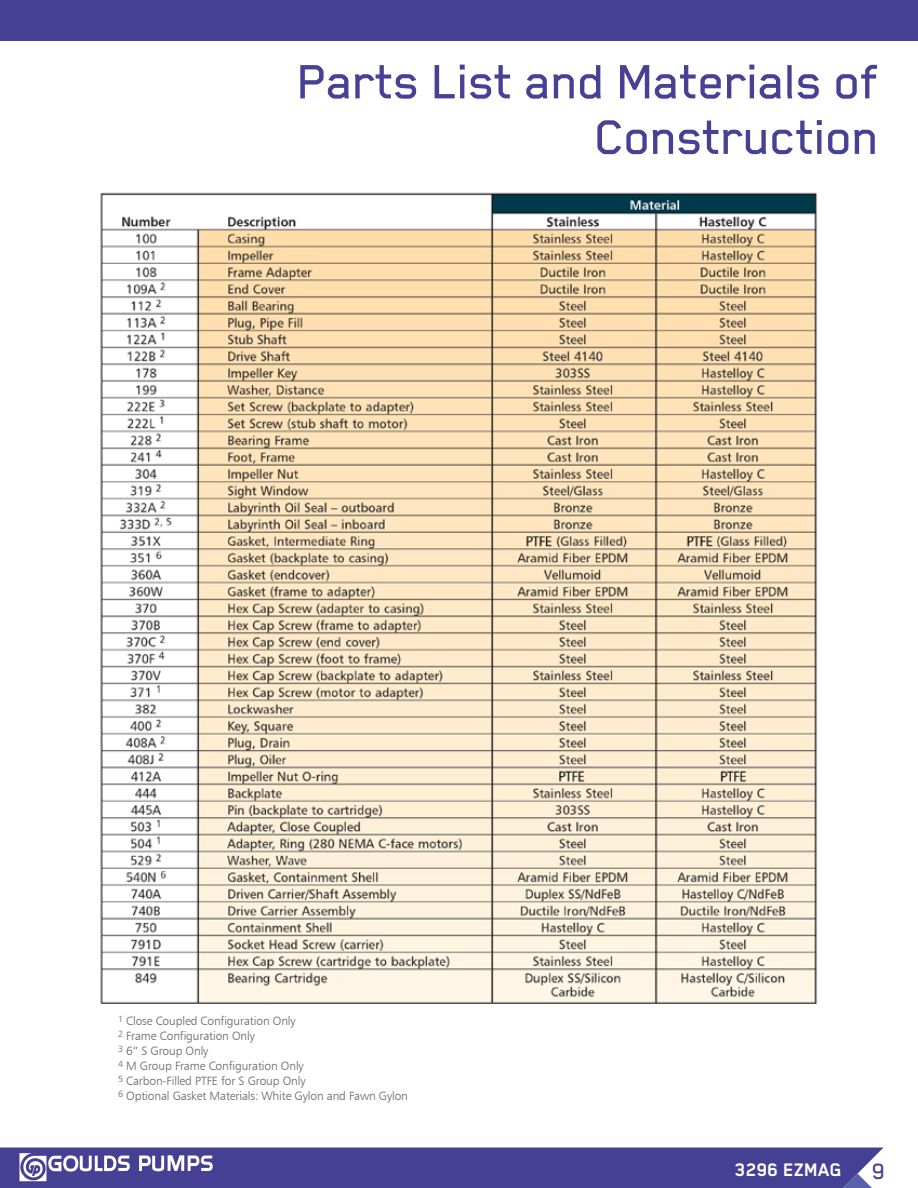
<style>
.page{position:relative;width:918px;height:1188px;background:#fff}
.page>*{position:absolute;margin:0;border:0;box-sizing:border-box;transform-origin:0 0}
.t1{font:500 55.5px/55.5px "Blender Pro";letter-spacing:-.01em;color:#464194;text-align:right}
.t2{font:700 21px "Blender Pro";color:#fff}
.t3{font:12px/15px "Humanist 777 BT Light B";letter-spacing:-.01em;color:#636466}
.s1{font-weight:500;font-size:25.5px;color:#464194}
</style>
<div class="page">
<div style="left:0;top:0;width:918px;height:40px;background:#454094"></div>
<svg style="left:0;top:1148px;width:883px;height:40px;background:#504c9a"></svg>
<img style="left:100px;top:192px;width:717px;height:812px">
<h1 class="t1" style="left:298px;top:52px;width:584px">Parts List and Materials of<br>Construction</h1>
<p class="t3" style="left:118px;top:1014px;width:291px"><sup>1</sup> Close Coupled Configuration Only<br><sup>2</sup> Frame Configuration Only<br><sup>3</sup> 6” S Group Only<br><sup>4</sup> M Group Frame Configuration Only<br><sup>5</sup> Carbon-Filled PTFE for S Group Only<br><sup>6</sup> Optional Gasket Materials: White Gylon and Fawn Gylon</p>
<h2 class="t2" style="left:735px;top:1158px;width:152px">3296 EZMAG <span class="s1">9</span></h2>
</div>
